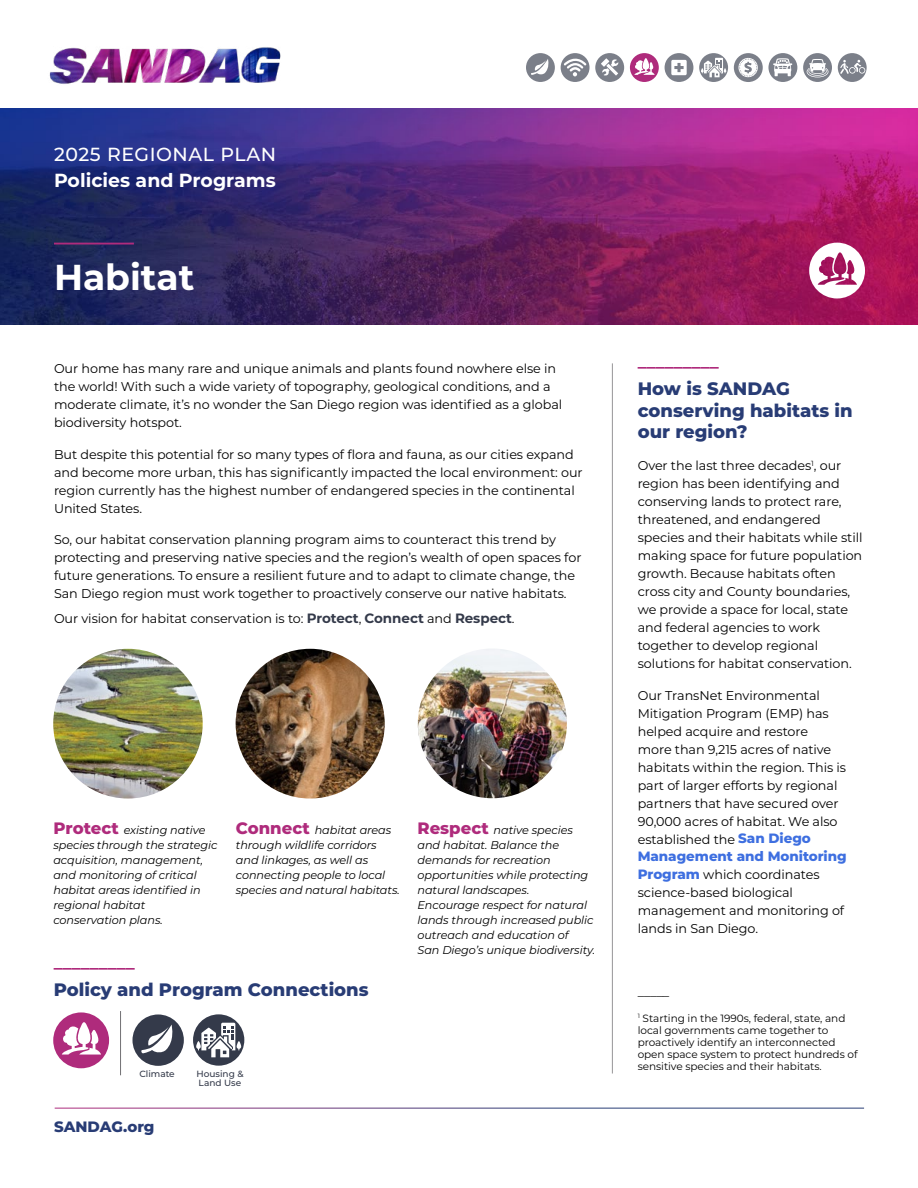
<style>
.page{position:relative;width:918px;height:1188px;background:#fff}
.page>*{position:absolute;margin:0;border:0;box-sizing:border-box;transform-origin:0 0}
.t1{font:700 36px "Montserrat";color:#fff}
.t2{font:700 18.9px "Montserrat";color:#fff}
.t3{font:500 18.9px "Montserrat";letter-spacing:.03em;color:#fff}
.t4{font:800 18px/21.6px "Montserrat";color:#283c75}
.t5{font:700 18px "Montserrat";color:#af2b7c}
.t6{font:800 15px "Montserrat";color:#283c75}
.t7{font:800 13.5px "Montserrat";letter-spacing:-.005em;color:#3e6fe0}
.t8{font:12.75px/18px "Montserrat";letter-spacing:-.005em;color:#000}
.t9{font:italic 11.25px/15px "Montserrat";letter-spacing:-.005em;color:#000}
.t10{font:10.5px/12px "Montserrat";letter-spacing:-.005em;color:#000}
.t11{font:500 9px/9px "Montserrat";color:#343a4a}
.s1{font-weight:700;font-size:13.5px;color:#343a4a}
.s2{font-weight:800;font-style:normal;font-size:16.5px;color:#af2b7c}
.s3{font-weight:800;font-size:13.5px;color:#3e6fe0}
</style>
<div class="page">
<img style="left:0;top:108px;width:918px;height:216px">
<img style="left:49px;top:47px;width:232px;height:37px">
<hr style="left:54px;top:243px;width:80px;height:2px;background:#af2b7c">
<hr style="left:120px;top:1011px;width:1px;height:64px;background:#717074">
<svg style="left:132px;top:1014px;width:52px;height:52px"></svg>
<hr style="left:612px;top:363px;width:1px;height:711px;background:#717074">
<svg style="left:526px;top:53px;width:29px;height:29px"></svg>
<svg style="left:665px;top:53px;width:28px;height:29px"></svg>
<svg style="left:630px;top:53px;width:29px;height:29px"></svg>
<svg style="left:809px;top:243px;width:56px;height:55px"></svg>
<svg style="left:838px;top:53px;width:29px;height:29px"></svg>
<svg style="left:803px;top:53px;width:29px;height:29px"></svg>
<svg style="left:561px;top:53px;width:63px;height:29px"></svg>
<svg style="left:699px;top:53px;width:29px;height:29px"></svg>
<svg style="left:734px;top:53px;width:63px;height:29px"></svg>
<svg style="left:53px;top:1012px;width:56px;height:56px"></svg>
<img style="left:236px;top:649px;width:149px;height:150px;border-radius:75px">
<img style="left:418px;top:648px;width:149px;height:150px;border-radius:75px">
<img style="left:53px;top:649px;width:150px;height:150px;border-radius:75px">
<svg style="left:193px;top:1014px;width:51px;height:52px"></svg>
<h2 class="t3" style="left:54px;top:141px;width:224px">2025 REGIONAL PLAN</h2>
<h2 class="t2" style="left:54px;top:166px;width:223px">Policies and Programs</h2>
<h1 class="t1" style="left:54px;top:251px;width:142px">Habitat</h1>
<p class="t8" style="left:54px;top:359px;width:510px">Our home has many rare and unique animals and plants found nowhere else in the world! With such a wide variety of topography, geological conditions, and a moderate climate, it’s no wonder the San Diego region was identified as a global biodiversity hotspot.</p>
<p class="t8" style="left:54px;top:445px;width:530px">But despite this potential for so many types of flora and fauna, as our cities expand and become more urban, this has significantly impacted the local environment: our region currently has the highest number of endangered species in the continental United States.</p>
<p class="t8" style="left:54px;top:530px;width:529px">So, our habitat conservation planning program aims to counteract this trend by protecting and preserving native species and the region’s wealth of open spaces for future generations. To ensure a resilient future and to adapt to climate change, the San Diego region must work together to proactively conserve our native habitats.</p>
<p class="t8" style="left:54px;top:609px;width:462px">Our vision for habitat conservation is to: <span class="s1">Protect</span>, <span class="s1">Connect</span> and <span class="s1">Respect</span>.</p>
<p class="t9" style="left:53px;top:822px;width:166px"><span class="s2">Protect</span> existing native species through the strategic acquisition, management, and monitoring of critical habitat areas identified in regional habitat conservation plans.</p>
<p class="t9" style="left:236px;top:822px;width:166px"><span class="s2">Connect</span> habitat areas through wildlife corridors and linkages, as well as connecting people to local species and natural habitats.</p>
<p class="t9" style="left:417px;top:822px;width:179px"><span class="s2">Respect</span> native species and habitat. Balance the demands for recreation opportunities while protecting natural landscapes.<br>Encourage respect for natural lands through increased public outreach and education of<br>San Diego’s unique biodiversity.</p>
<h3 class="t5" style="left:54px;top:949px;width:83px">_________</h3>
<h3 class="t4" style="left:54px;top:978px;width:316px">Policy and Program Connections</h3>
<p class="t11" style="left:139px;top:1069px;width:37px">Climate</p>
<p class="t6" style="left:54px;top:1116px;width:102px">SANDAG.org</p>
<p class="t11" style="left:196px;top:1069px;width:49px">Housing &amp;<br>Land Use</p>
<h3 class="t5" style="left:638px;top:348px;width:82px">_________</h3>
<h3 class="t4" style="left:638px;top:377px;width:216px">How is SANDAG conserving habitats in our region?</h3>
<p class="t8" style="left:638px;top:456px;width:226px">Over the last three decades<sup>1</sup>, our region has been identifying and conserving lands to protect rare, threatened, and endangered species and their habitats while still making space for future population growth. Because habitats often cross city and County boundaries, we provide a space for local, state and federal agencies to work together to develop regional solutions for habitat conservation.</p>
<p class="t8" style="left:638px;top:686px;width:210px">Our TransNet Environmental<br>Mitigation Program (EMP) has helped acquire and restore<br>more than 9,215 acres of native habitats within the region. This is part of larger efforts by regional partners that have secured over<br>90,000 acres of habitat. We also established the <span class="s3">San Diego</span></p>
<p class="t7" style="left:638px;top:847px;width:210px">Management and Monitoring</p>
<p class="t8" style="left:638px;top:866px;width:208px"><span class="s3">Program</span> which coordinates science-based biological management and monitoring of lands in San Diego.</p>
<p class="t8" style="left:638px;top:983px;width:33px">_____</p>
<p class="t10" style="left:638px;top:1012px;width:221px"><sup>1</sup> Starting in the 1990s, federal, state, and local governments came together to proactively identify an interconnected open space system to protect hundreds of sensitive species and their habitats.</p>
</div>
